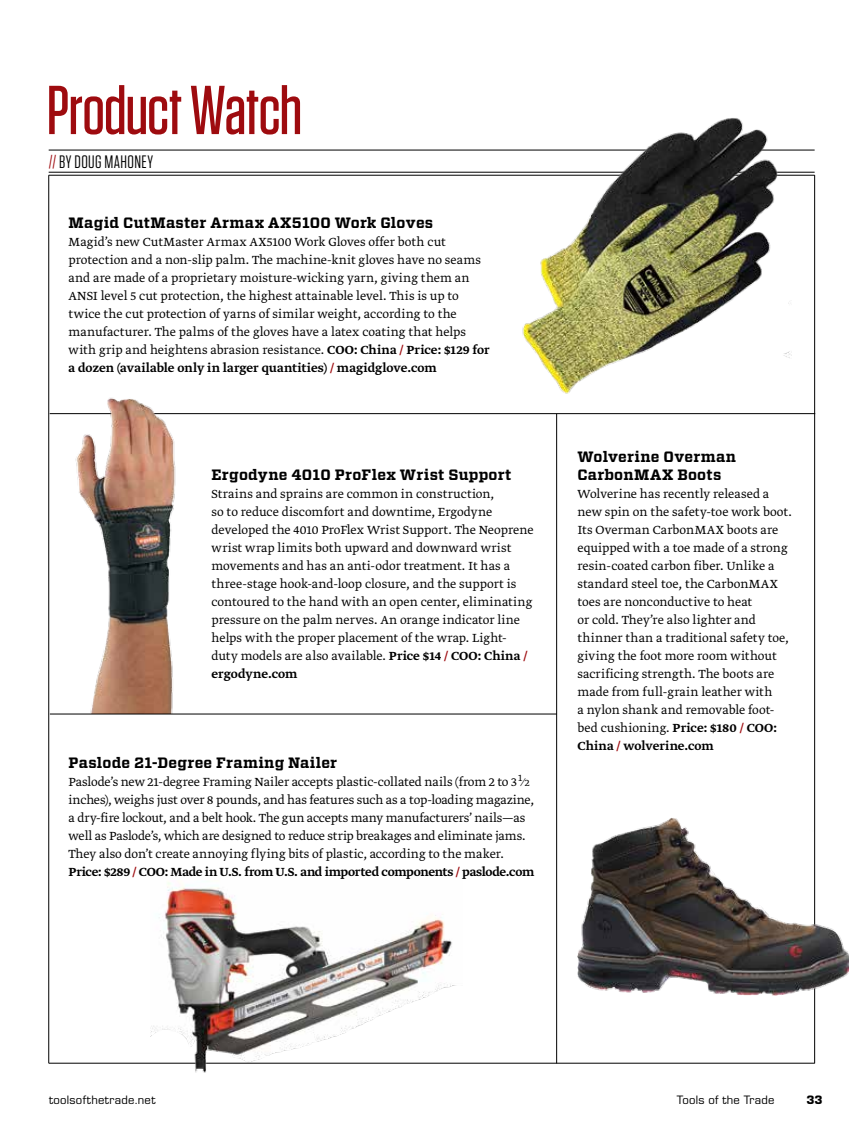
<style>
.page{position:relative;width:864px;height:1134px;background:#fff}
.page>*{position:absolute;margin:0;border:0;box-sizing:border-box;transform-origin:0 0}
.t1{font:500 69px "Tungsten";letter-spacing:-.02em;color:#9e0b0f}
.t2{font:18px "Tungsten";letter-spacing:.02em;color:#000}
.t3{font:700 15px/18px "Vitesse";letter-spacing:.02em;color:#000}
.t4{font:300 13.8px/18px "Greta Text Std";letter-spacing:.005em;color:#000}
.t5{font:11.25px "Eurostile LT Std";letter-spacing:.02em;color:#000}
.t6{font:700 11.25px "Eurostile LT Std";color:#000}
.s1{color:#9e0b0f}
.s2{font-weight:500}
.s3{font-weight:500;color:#9e0b0f}
.s4{font-size:11.1px}
</style>
<div class="page">
<hr style="left:49px;top:1063px;width:766px;height:1px;background:#000">
<hr style="left:50px;top:413px;width:765px;height:1px;background:#000">
<hr style="left:556px;top:414px;width:1px;height:649px;background:#000">
<img style="left:49px;top:385px;width:169px;height:329px">
<hr style="left:48px;top:175px;width:1px;height:888px;background:#000">
<hr style="left:49px;top:150px;width:766px;height:1px;background:#000">
<hr style="left:49px;top:175px;width:766px;height:1px;background:#000">
<hr style="left:49px;top:172px;width:766px;height:1px;background:#000">
<hr style="left:814px;top:175px;width:1px;height:888px;background:#000">
<img style="left:150px;top:882px;width:312px;height:191px">
<img style="left:577px;top:818px;width:272px;height:177px">
<img style="left:511px;top:118px;width:281px;height:276px">
<hr style="left:50px;top:714px;width:507px;height:1px;background:#000">
<h1 class="t1" style="left:47px;top:74px;width:257px">Product Watch</h1>
<h2 class="t2" style="left:49px;top:153px;width:106px"><span class="s1">//</span> BY DOUG MAHONEY</h2>
<p class="t3" style="left:69px;top:214px;width:366px">Magid CutMaster Armax AX5100 Work Gloves</p>
<p class="t4" style="left:69px;top:233px;width:423px">Magid’s new CutMaster Armax AX5100 Work Gloves offer both cut protection and a non-slip palm. The machine-knit gloves have no seams and are made of a proprietary moisture-wicking yarn, giving them an ANSI level 5 cut protection, the highest attainable level. This is up to twice the cut protection of yarns of similar weight, according to the manufacturer. The palms of the gloves have a latex coating that helps with grip and heightens abrasion resistance. <span class="s2">COO: China</span> <span class="s3">/</span> <span class="s2">Price: $129 for a dozen (available only in larger quantities)</span> <span class="s3">/</span> <span class="s2">magidglove.com</span></p>
<p class="t3" style="left:212px;top:466px;width:301px">Ergodyne 4010 ProFlex Wrist Support</p>
<p class="t4" style="left:212px;top:485px;width:324px">Strains and sprains are common in construction,<br>so to reduce discomfort and downtime, Ergodyne developed the 4010 ProFlex Wrist Support. The Neoprene wrist wrap limits both upward and downward wrist movements and has an anti-odor treatment. It has a three-stage hook-and-loop closure, and the support is contoured to the hand with an open center, eliminating pressure on the palm nerves. An orange indicator line helps with the proper placement of the wrap. Light&shy;duty models are also available. <span class="s2">Price $14</span> <span class="s3">/</span> <span class="s2">COO: China</span> <span class="s3">/ </span><span class="s2">ergodyne.com</span></p>
<p class="t3" style="left:69px;top:754px;width:270px">Paslode 21-Degree Framing Nailer</p>
<p class="t4" style="left:69px;top:773px;width:467px">Paslode’s new 21-degree Framing Nailer accepts plastic-collated nails (from 2 to 3 <sup>1</sup>⁄<span class="s4">2 </span>inches), weighs just over 8 pounds, and has features such as a top-loading magazine, a dry-fire lockout, and a belt hook. The gun accepts many manufacturers’ nails—as well as Paslode’s, which are designed to reduce strip breakages and eliminate jams.<br>They also don’t create annoying flying bits of plastic, according to the maker.<br><span class="s2">Price: $289</span> <span class="s3">/</span> <span class="s2">COO: Made in U.S. from U.S. and imported components</span> <span class="s3">/</span> <span class="s2">paslode.com</span></p>
<p class="t3" style="left:577px;top:448px;width:160px">Wolverine Overman<br>CarbonMAX Boots</p>
<p class="t4" style="left:577px;top:485px;width:216px">Wolverine has recently released a new spin on the safety-toe work boot.<br>Its Overman CarbonMAX boots are equipped with a toe made of a strong resin-coated carbon fiber. Unlike a standard steel toe, the CarbonMAX toes are nonconductive to heat<br>or cold. They’re also lighter and thinner than a traditional safety toe, giving the foot more room without sacrificing strength. The boots are made from full-grain leather with<br>a nylon shank and removable foot&shy;bed cushioning. <span class="s2">Price: $180</span> <span class="s3">/</span> <span class="s2">COO:<br>China</span> <span class="s3">/</span> <span class="s2">wolverine.com</span></p>
<p class="t5" style="left:49px;top:1093px;width:108px">toolsofthetrade.net</p>
<p class="t5" style="left:677px;top:1093px;width:99px">Tools of the Trade</p>
<p class="t6" style="left:807px;top:1093px;width:18px">33</p>
</div>
